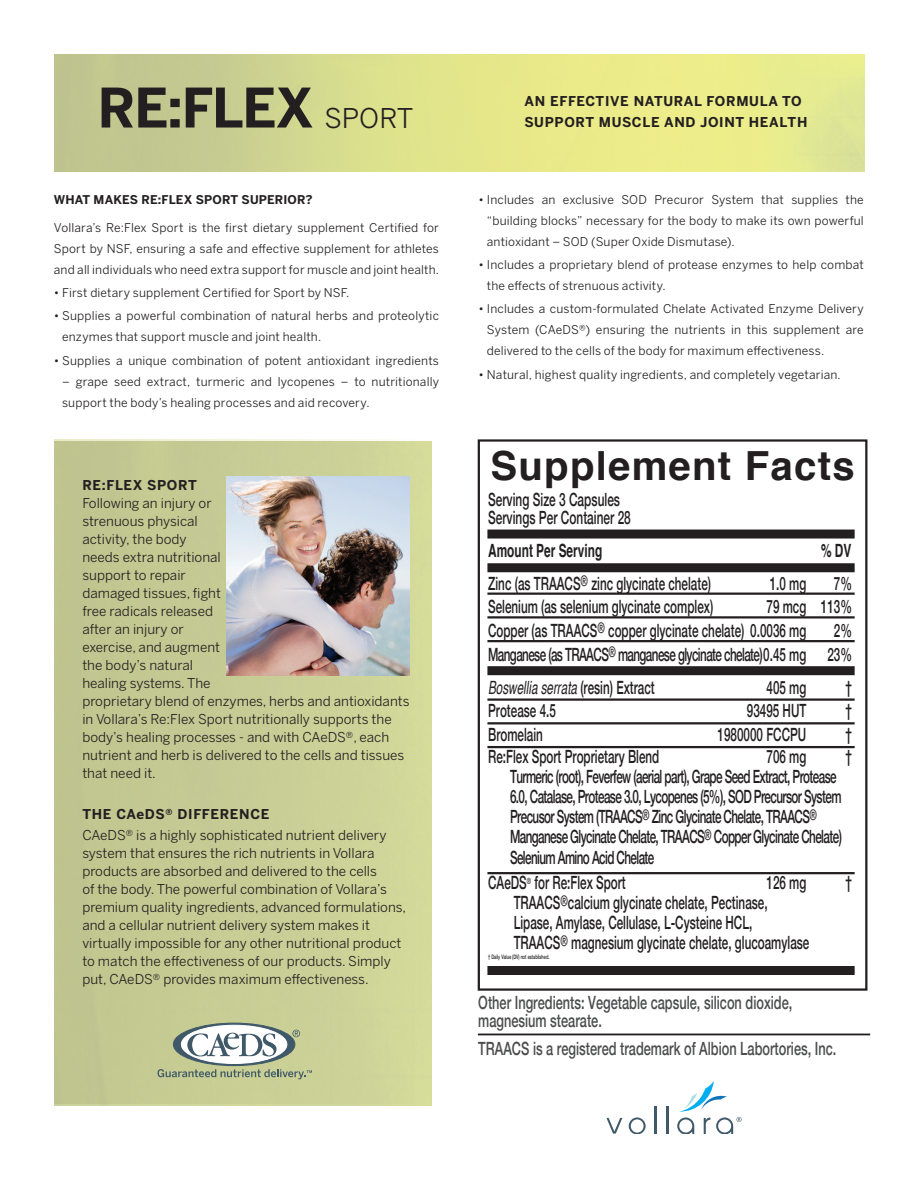
<style>
.page{position:relative;width:918px;height:1188px;background:#fff}
.page>*{position:absolute;margin:0;border:0;box-sizing:border-box;transform-origin:0 0}
.t1{font:700 54px "Benton Sans";letter-spacing:-.025em;color:#231f20}
.t2{font:700 40.2px "Helvetica";letter-spacing:.03em;color:#231f20}
.t3{font:500 18.3px/20.1px "Helvetica Neue";color:#231f20;scale:.64 1}
.t4{font:500 18.3px/20.1px "Helvetica Neue";letter-spacing:-.05em;color:#231f20;text-align:right;scale:.64 1}
.t5{font:500 18.3px/18.3px "Helvetica Neue";color:#4b4c4d;scale:.7 1}
.t6{font:500 18.3px/18.3px "Helvetica Neue";color:#231f20;scale:.65 1}
.t7{font:italic 18.3px "Helvetica";color:#231f20;scale:.64 1}
.t8{font:700 18.3px "Helvetica";color:#231f20;scale:.65 1}
.t9{font:13.5px/18px "Benton Sans";color:#231f20}
.t10{font:700 13.5px "Benton Sans";letter-spacing:.05em;color:#231f20}
.t11{font:12px/21px "Benton Sans";letter-spacing:.015em;color:#231f20;text-align:justify}
.t12{font:700 12px "Benton Sans";letter-spacing:.015em;color:#231f20}
.t13{font:500 6.15px "Helvetica Neue";color:#231f20;scale:.64 1}
.s1{font-weight:400;font-size:27px}
.s2{font-family:"Helvetica Neue";font-weight:500;font-style:normal}
</style>
<div class="page">
<svg style="left:54px;top:54px;width:810px;height:118px;background:#dbde8d"></svg>
<div style="left:54px;top:440px;width:378px;height:664px;background:linear-gradient(to right,#bdc38f,#d2d89b)"></div>
<svg style="left:606px;top:1118px;width:16px;height:16px"></svg>
<hr style="left:654px;top:1106px;width:3px;height:28px;background:#405968">
<hr style="left:666px;top:1106px;width:2px;height:28px;background:#405968">
<svg style="left:629px;top:1117px;width:17px;height:17px"></svg>
<svg style="left:677px;top:1081px;width:65px;height:53px"></svg>
<svg style="left:157px;top:1069px;width:155px;height:10px;background:#a1ad87"></svg>
<svg style="left:173px;top:1023px;width:122px;height:43px"></svg>
<div style="left:173px;top:1023px;width:122px;height:43px;border:1px solid #405968;border-radius:50%"></div>
<div style="left:181px;top:1025px;width:106px;height:38px;background:#fff;border-radius:50%"></div>
<div style="left:181px;top:1025px;width:106px;height:39px;border:1px solid #fff;border-radius:50%"></div>
<svg style="left:187px;top:1033px;width:90px;height:23px"></svg>
<svg style="left:292px;top:1030px;width:8px;height:7px"></svg>
<img style="left:227px;top:476px;width:182px;height:200px">
<div style="left:478px;top:439px;width:389px;height:552px;border:2px solid #231f20"></div>
<div style="left:487px;top:530px;width:368px;height:9px;background:#231f20"></div>
<div style="left:487px;top:563px;width:368px;height:9px;background:#231f20"></div>
<hr style="left:487px;top:593px;width:368px;height:2px;background:#231f20">
<hr style="left:487px;top:616px;width:368px;height:3px;background:#231f20">
<hr style="left:487px;top:640px;width:368px;height:2px;background:#231f20">
<div style="left:487px;top:666px;width:368px;height:9px;background:#231f20"></div>
<hr style="left:487px;top:698px;width:368px;height:3px;background:#231f20">
<hr style="left:487px;top:722px;width:368px;height:2px;background:#231f20">
<hr style="left:487px;top:746px;width:368px;height:2px;background:#231f20">
<hr style="left:487px;top:872px;width:368px;height:2px;background:#231f20">
<div style="left:487px;top:966px;width:368px;height:9px;background:#231f20"></div>
<hr style="left:478px;top:1034px;width:392px;height:1px;background:#231f20">
<h1 class="t1" style="left:98px;top:76px;width:263px">RE:FLEX <span class="s1">SPORT</span></h1>
<p class="t12" style="left:54px;top:193px;width:260px">WHAT MAKES RE:FLEX SPORT SUPER IOR?</p>
<p class="t11" style="left:54px;top:217px;width:387px">Vollara’s Re:Flex Sport is the first dietary supplement Certified for Sport by N SF, ensuring a safe and effective supplement for athletes and all individuals who need extra support for muscle and joint health.</p>
<p class="t11" style="left:54px;top:282px;width:297px">• First dietary supplement Certified for Sport by NSF.</p>
<p class="t11" style="left:62px;top:305px;width:378px;text-indent:-8px">• Supplies a powerful combination of natural herbs and proteolytic enzymes that support muscle and joint health.</p>
<p class="t11" style="left:54px;top:350px;width:387px">• Supplies a unique combination of potent antioxidant ingredients</p>
<p class="t11" style="left:62px;top:371px;width:378px">– grape seed extract, turmeric and lycopenes – to nutritionally support the body’s healing processes and aid recovery.</p>
<p class="t10" style="left:82px;top:477px;width:116px">RE:FLEX SPORT</p>
<p class="t9" style="left:82px;top:494px;width:329px">Following an injury or<br>strenuous physical<br>activity, the body<br>needs extra nutritional<br>support to repair<br>damaged tissues, fight<br>free radicals released<br>after an injury or<br>exercise, and augment<br>the body’s natural<br>healing systems. The<br>proprietary blend of enzymes, herbs and antioxidants in Vollara’s Re:Flex Sport nutritionally supports the body’s healing processes - and with CAeDS®, each nutrient and herb is delivered to the cells and tissues that need it.</p>
<p class="t10" style="left:82px;top:806px;width:189px">THE CAEDS® DIFFERENCE</p>
<p class="t9" style="left:82px;top:826px;width:325px">CAeDS® is a highly sophisticated nutrient delivery system that ensures the rich nutrients in Vollara products are absorbed and delivered to the cells<br>of the body. The powerful combination of Vollara’s premium quality ingredients, advanced formulations, and a cellular nutrient delivery system makes it virtually impossible for any other nutritional product to match the effectiveness of our products. Simply put, CAeDS® provides maximum effectiveness.</p>
<p class="t10" style="left:524px;top:93px;width:279px">AN EFFECTIVE NATURAL FORM ULA TO</p>
<p class="t10" style="left:524px;top:114px;width:284px">SUPPORT MUSCLE AND JOINT HEALTH</p>
<p class="t11" style="left:487px;top:189px;width:378px;text-indent:-8px">• Includes an exclusive SOD Precuror System that supplies the “building blocks” necessary for the body to make its own powerful antioxidant – SOD (Super Oxide Dismutase).</p>
<p class="t11" style="left:487px;top:254px;width:378px;text-indent:-8px">• Includes a proprietary blend of protease enzymes to help combat the effects of strenuous activity.</p>
<p class="t11" style="left:487px;top:298px;width:378px;text-indent:-8px">• Includes a custom-formulated Chelate Activated Enzyme Delivery System (CAeDS®) ensuring the nutrients in this supplement are delivered to the cells of the body for maximum effectiveness.</p>
<p class="t11" style="left:479px;top:364px;width:364px">• Natural, highest quality ingredients, and completely vegetarian.</p>
<h2 class="t2" style="left:490px;top:433px;width:366px">Supplement Facts</h2>
<h3 class="t6" style="left:488px;top:488px;width:221px">Serving Size 3 Capsules<br>Servings Per Container 28</h3>
<h3 class="t8" style="left:488px;top:535px;width:177px">Amount Per Serving</h3>
<h3 class="t8" style="left:821px;top:535px;width:48px">% DV</h3>
<h3 class="t3" style="left:488px;top:572px;width:350px">Zinc (as TRAACS<sup>®</sup> zinc glycinate chelate)</h3>
<h3 class="t3" style="left:770px;top:572px;width:59px">1.0 mg</h3>
<h3 class="t3" style="left:834px;top:572px;width:30px">7%</h3>
<h3 class="t3" style="left:488px;top:595px;width:353px">Selenium (as selenium glycinate complex)</h3>
<h3 class="t3" style="left:488px;top:593px;width:570px;line-height:23.7px;text-indent:278px">79 mcg 113%<br>Copper (as TRAACS<sup>®</sup> copper glycinate chelate) 0.0036 mg</h3>
<h3 class="t4" style="left:488px;top:617px;width:570px;line-height:23.7px">2%<br>Manganese (as TRAACS<sup>®</sup> manganese glycinate chelate)0.45 mg 23%</h3>
<h3 class="t7" style="left:488px;top:673px;width:262px">Boswellia serrata <span class="s2">(resin) Extract</span></h3>
<h3 class="t3" style="left:767px;top:676px;width:64px">405 mg</h3>
<h3 class="t3" style="left:846px;top:676px;width:12px">†</h3>
<h3 class="t3" style="left:488px;top:699px;width:107px">Protease 4.5</h3>
<h3 class="t3" style="left:747px;top:699px;width:95px">93495 HUT</h3>
<h3 class="t3" style="left:846px;top:699px;width:12px">†</h3>
<h3 class="t3" style="left:488px;top:723px;width:87px">Bromelain</h3>
<h3 class="t3" style="left:718px;top:723px;width:140px">1980000 FCCPU</h3>
<h3 class="t3" style="left:846px;top:723px;width:12px">†</h3>
<h3 class="t3" style="left:488px;top:745px;width:269px">Re:Flex Sport Proprietary Blend</h3>
<h3 class="t3" style="left:767px;top:745px;width:64px">706 mg</h3>
<h3 class="t3" style="left:846px;top:745px;width:12px">†</h3>
<p class="t4" style="left:510px;top:765px;width:520px;text-align:left">Turmeric (root), Feverfew (aerial part), Grape Seed Extract, Protease 6.0, Catalase, Protease 3.0, Lycopenes (5%), SOD Precursor System Precusor System (TRAACS<sup>®</sup> Zinc Glycinate Chelate, TRAACS<sup>® </sup>Manganese Glycinate Chelate, TRAACS<sup>®</sup> Copper Glycinate Chelate)<br>Selenium Amino Acid Chelate</p>
<h3 class="t3" style="left:488px;top:871px;width:217px">CAeDS<sup>®</sup> for Re:Flex Sport</h3>
<h3 class="t3" style="left:767px;top:871px;width:64px">126 mg</h3>
<h3 class="t3" style="left:846px;top:871px;width:12px">†</h3>
<h3 class="t3" style="left:514px;top:891px;width:464px">TRAACS<sup>®</sup>calcium glycinate chelate, Pectinase,<br>Lipase, Amylase, Cellulase, L-Cysteine HCL,<br>TRAACS<sup>®</sup> magnesium glycinate chelate, glucoamylase</h3>
<p class="t13" style="left:488px;top:952px;width:97px">† Daily Value (DV) not established.</p>
<h3 class="t5" style="left:478px;top:992px;width:450px">Other Ingredients: Vegetable capsule, silicon dioxide, magnesium stearate.</h3>
<h3 class="t5" style="left:478px;top:1038px;width:513px">TRAACS is a registered trademark of Albion Labortories, Inc.</h3>
</div>
